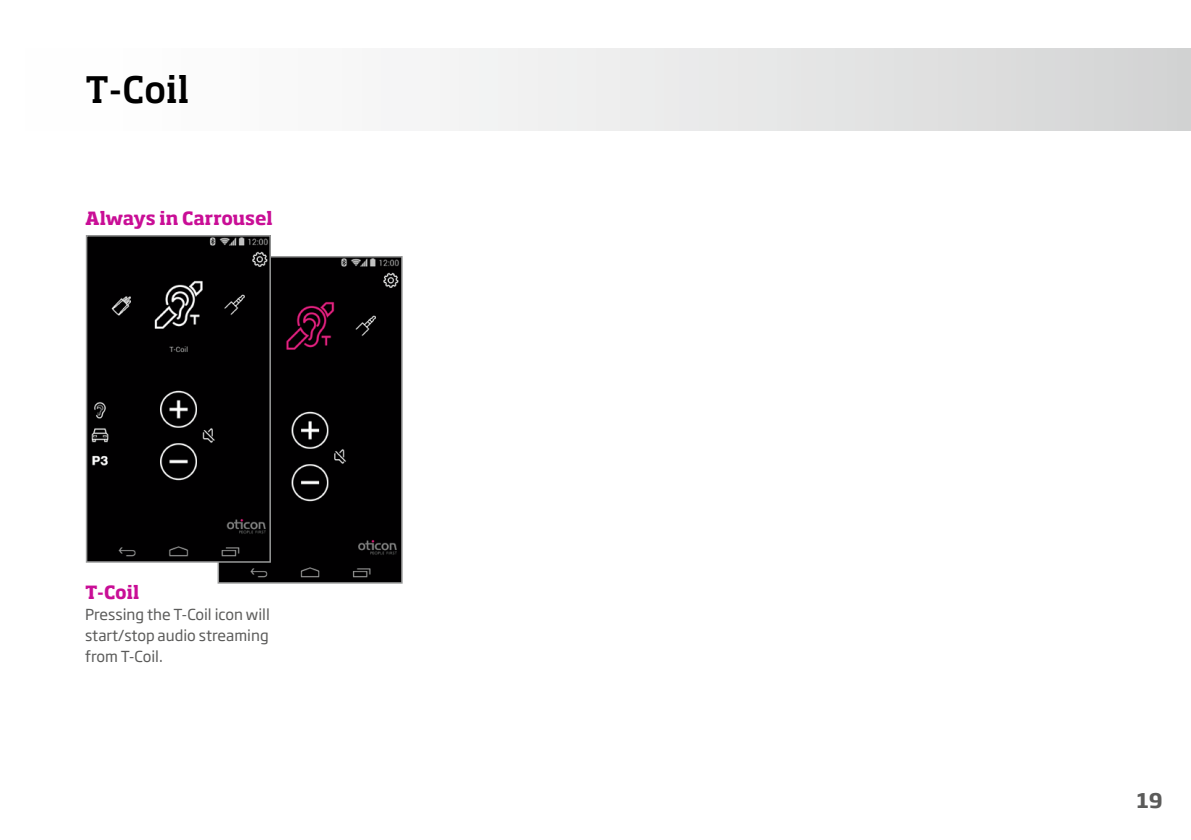
<style>
.page{position:relative;width:1191px;height:840px;background:#fff}
.page>*{position:absolute;margin:0;border:0;box-sizing:border-box;transform-origin:0 0}
.t1{font:500 36px "Soho Pro";color:#000}
.t2{font:700 20px "Soho Gothic Pro";color:#5b5b5a}
.t3{font:700 18px "Soho Pro";letter-spacing:-.005em;color:#c90e96}
.t4{font:15px/21px "Soho Gothic Pro";color:#5b5b5a;text-align:justify}
</style>
<div class="page">
<div style="left:0;top:48px;width:1191px;height:82px;background:linear-gradient(to right,#fff,#d5d6d6)"></div>
<svg style="left:217px;top:256px;width:186px;height:327px;background:#0b080a"></svg>
<svg style="left:86px;top:235px;width:185px;height:327px;background:#0e0d0e"></svg>
<h1 class="t1" style="left:85px;top:64px;width:106px">T-Coil</h1>
<p class="t3" style="left:85px;top:205px;width:189px">Always in Carrousel</p>
<p class="t3" style="left:85px;top:578px;width:56px">T-Coil</p>
<p class="t4" style="left:85px;top:602px;width:186px">Pressing the T-Coil icon will start/stop audio streaming from T-Coil.</p>
<h2 class="t2" style="left:1136px;top:783px;width:27px">19</h2>
</div>
